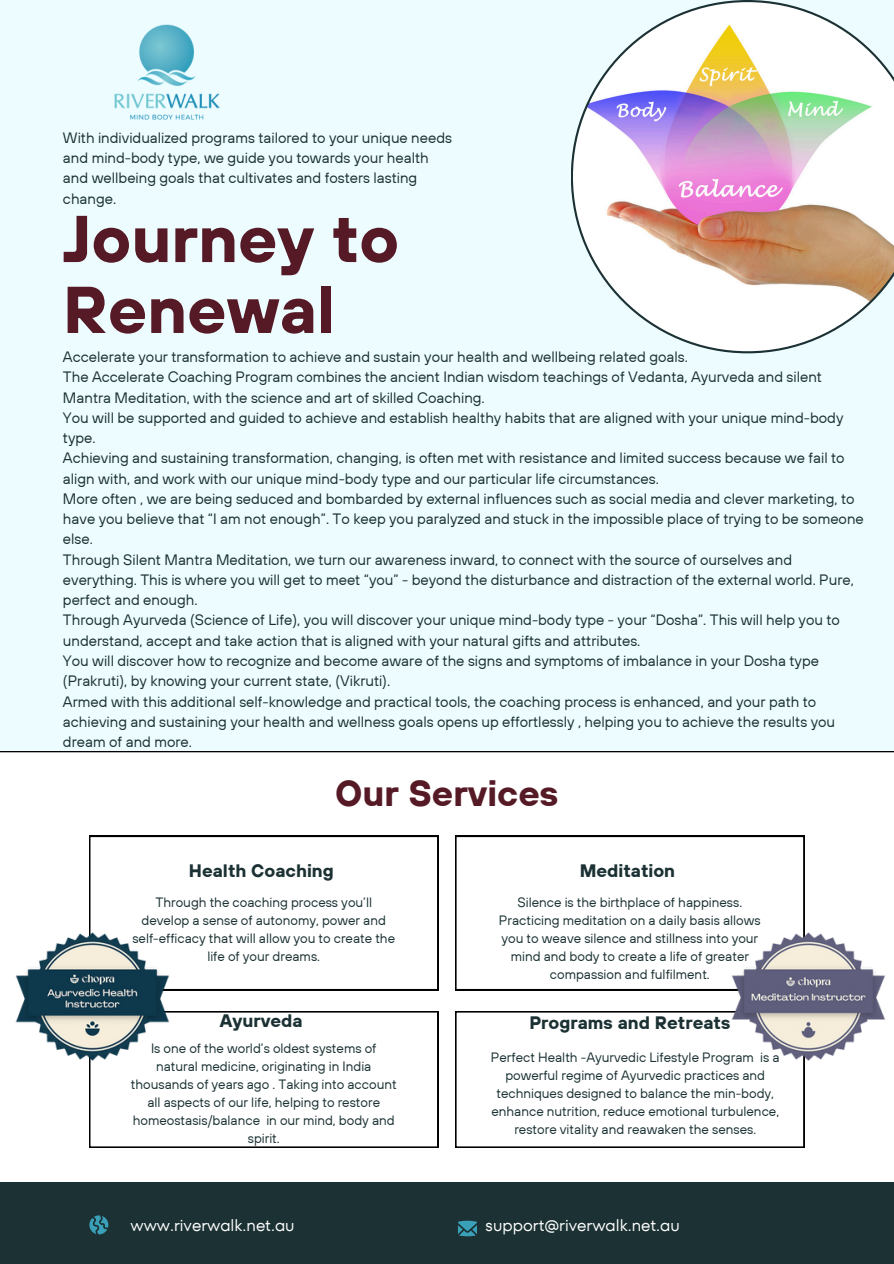
<style>
.page{position:relative;width:894px;height:1264px;background:#fff}
.page>*{position:absolute;margin:0;border:0;box-sizing:border-box;transform-origin:0 0}
.t1{font:700 66px/70.8px "TT Hoves";color:#551a25}
.t2{font:700 36px "TT Hoves";color:#551a25}
.t3{font:700 18px "TT Hoves";color:#1b3133}
.t4{font:16.5px "TT Fors";color:#fff}
.t5{font:15px/20.2px "TT Hoves";color:#1b3133}
.t6{font:13.5px/18px "TT Hoves";color:#1b3133;text-align:center}
</style>
<div class="page">
<div style="left:0;top:0;width:893px;height:1263px;background:#edfcff"></div>
<div style="left:0;top:751px;width:893px;height:430px;background:#fff"></div>
<div style="left:89px;top:836px;width:349px;height:154px;background:#fff"></div>
<div style="left:89px;top:1011px;width:349px;height:136px;background:#fff"></div>
<div style="left:455px;top:836px;width:349px;height:154px;background:#fff"></div>
<div style="left:455px;top:1011px;width:349px;height:136px;background:#fff"></div>
<img style="left:573px;top:2px;width:320px;height:349px">
<div style="left:0;top:1181px;width:893px;height:82px;background:#1b3133"></div>
<svg style="left:458px;top:1220px;width:19px;height:16px"></svg>
<svg style="left:89px;top:1215px;width:19px;height:19px"></svg>
<img style="left:114px;top:24px;width:106px;height:96px">
<img style="left:725px;top:913px;width:166px;height:166px">
<img style="left:9px;top:913px;width:167px;height:166px">
<h4 class="t5" style="left:63px;top:127px;width:390px">With individualized programs tailored to your unique needs and mind-body type, we guide you towards your health and wellbeing goals that cultivates and fosters lasting change.</h4>
<p class="t1" style="left:63px;top:202px;width:337px">Journey to<br>Renewal</p>
<p class="t5" style="left:63px;top:346px;width:626px">Accelerate your transformation to achieve and sustain your health and wellbeing related goals.</p>
<p class="t5" style="left:63px;top:367px;width:760px">The Accelerate Coaching Program combines the ancient Indian wisdom teachings of Vedanta, Ayurveda and silent<br>Mantra Meditation, with the science and art of skilled Coaching.</p>
<p class="t5" style="left:63px;top:407px;width:781px">You will be supported and guided to achieve and establish healthy habits that are aligned with your unique mind-body type.</p>
<p class="t5" style="left:63px;top:448px;width:783px">Achieving and sustaining transformation, changing, is often met with resistance and limited success because we fail to align with, and work with our unique mind-body type and our particular life circumstances.</p>
<p class="t5" style="left:63px;top:488px;width:802px">More often , we are being seduced and bombarded by external influences such as social media and clever marketing, to have you believe that “I am not enough”. To keep you paralyzed and stuck in the impossible place of trying to be someone else.</p>
<p class="t5" style="left:63px;top:549px;width:792px">Through Silent Mantra Meditation, we turn our awareness inward, to connect with the source of ourselves and everything. This is where you will get to meet “you” - beyond the disturbance and distraction of the external world. Pure, perfect and enough.</p>
<p class="t5" style="left:63px;top:610px;width:778px">Through Ayurveda (Science of Life), you will discover your unique mind-body type - your “Dosha”. This will help you to understand, accept and take action that is aligned with your natural gifts and attributes.</p>
<p class="t5" style="left:63px;top:650px;width:757px">You will discover how to recognize and become aware of the signs and symptoms of imbalance in your Dosha type (Prakruti), by knowing your current state, (Vikruti).</p>
<p class="t5" style="left:63px;top:691px;width:773px">Armed with this additional self-knowledge and practical tools, the coaching process is enhanced, and your path to achieving and sustaining your health and wellness goals opens up effortlessly , helping you to achieve the results you dream of and more.</p>
<p class="t2" style="left:335px;top:769px;width:225px">Our Services</p>
<p class="t3" style="left:189px;top:858px;width:146px">Health Coaching</p>
<p class="t3" style="left:579px;top:858px;width:97px">Meditation</p>
<p class="t6" style="left:132px;top:892px;width:264px">Through the coaching process you’ll develop a sense of autonomy, power and self-efficacy that will allow you to create the life of your dreams.</p>
<p class="t3" style="left:220px;top:1009px;width:84px">Ayurveda</p>
<p class="t6" style="left:131px;top:1039px;width:267px">Is one of the world’s oldest systems of natural medicine, originating in India thousands of years ago . Taking into account all aspects of our life, helping to restore homeostasis/balance in our mind, body and spirit.</p>
<p class="t6" style="left:499px;top:892px;width:263px">Silence is the birthplace of happiness.<br>Practicing meditation on a daily basis allows you to weave silence and stillness into your mind and body to create a life of greater compassion and fulfilment.</p>
<p class="t3" style="left:529px;top:1011px;width:202px">Programs and Retreats</p>
<p class="t6" style="left:491px;top:1048px;width:290px">Perfect Health -Ayurvedic Lifestyle Program is a powerful regime of Ayurvedic practices and techniques designed to balance the min-body, enhance nutrition, reduce emotional turbulence, restore vitality and reawaken the senses.</p>
<p class="t4" style="left:130px;top:1213px;width:165px">www.riverwalk.net.au</p>
<h2 class="t4" style="left:485px;top:1213px;width:196px">support@riverwalk.net.au</h2>
</div>
